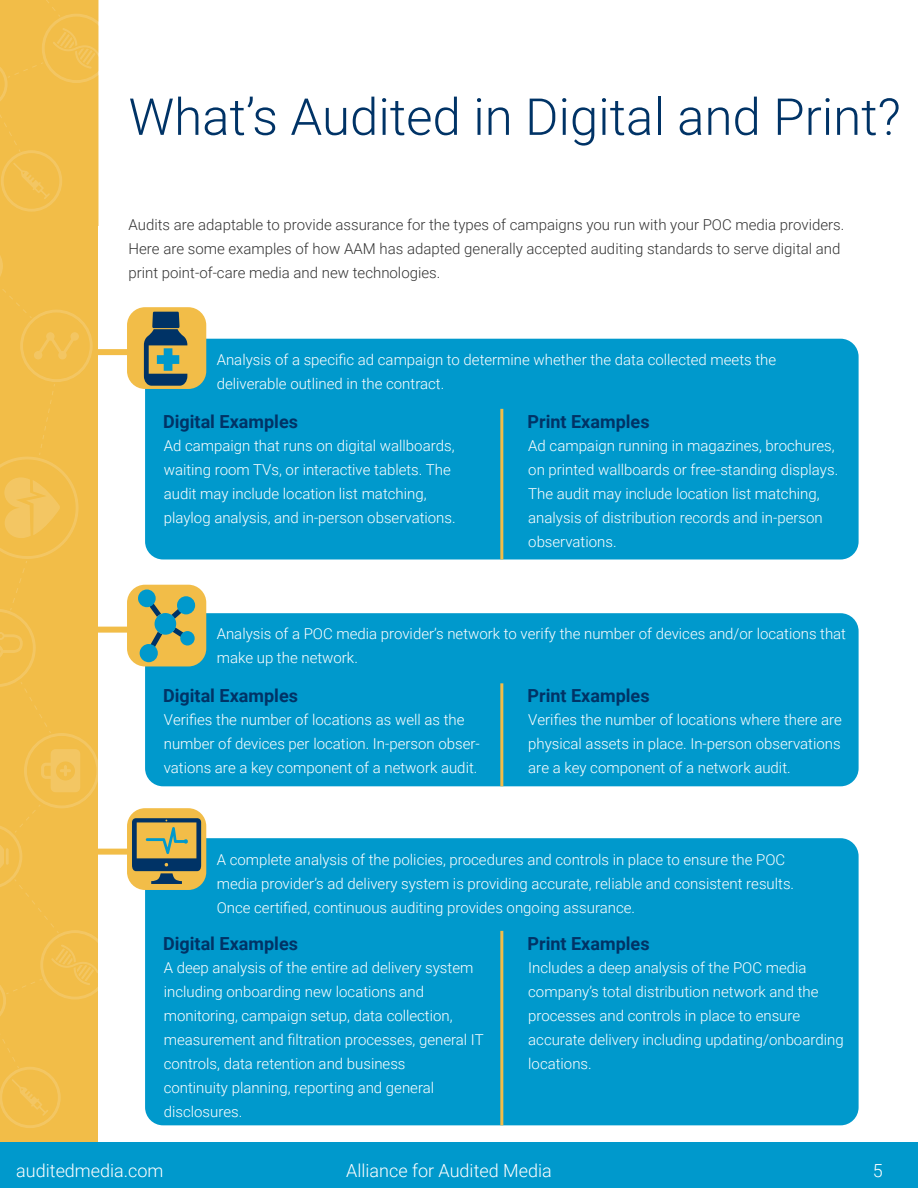
<style>
.page{position:relative;width:918px;height:1188px;background:#fff}
.page>*{position:absolute;margin:0;border:0;box-sizing:border-box;transform-origin:0 0}
.t1{font:300 51px "Roboto";color:#036}
.t2{font:700 18px "Roboto";color:#036}
.t3{font:300 18px "Roboto";color:#fff}
.t4{font:300 15px/24px "Roboto";color:#fff}
.t5{font:300 15px/24px "Roboto";color:#333}
</style>
<div class="page">
<div style="left:0;top:849px;width:180px;height:6px;background:#f2bd48"></div>
<div style="left:0;top:627px;width:180px;height:6px;background:#f2bd48"></div>
<div style="left:0;top:349px;width:180px;height:6px;background:#f2bd48"></div>
<div style="left:145px;top:339px;width:714px;height:220px;background:#09c;border-radius:18px"></div>
<div style="left:0;top:226px;width:97px;height:917px;background:#f2bd48"></div>
<svg style="left:0;top:256px;width:97px;height:872px"></svg>
<div style="left:0;top:0;width:98px;height:226px;background:#f2bd48"></div>
<svg style="left:0;top:0;width:98px;height:212px"></svg>
<div style="left:127px;top:307px;width:79px;height:82px;background:#f2bd48;border-radius:18px"></div>
<div style="left:145px;top:613px;width:714px;height:173px;background:#09c;border-radius:18px"></div>
<div style="left:127px;top:585px;width:79px;height:81px;background:#f2bd48;border-radius:18px"></div>
<div style="left:145px;top:838px;width:714px;height:287px;background:#09c;border-radius:18px"></div>
<div style="left:127px;top:808px;width:79px;height:82px;background:#f2bd48;border-radius:18px"></div>
<hr style="left:500px;top:409px;width:3px;height:151px;background:#f2bd48">
<hr style="left:500px;top:683px;width:3px;height:103px;background:#f2bd48">
<hr style="left:500px;top:931px;width:3px;height:194px;background:#f2bd48">
<div style="left:0;top:1143px;width:918px;height:45px;background:#09c"></div>
<svg style="left:144px;top:312px;width:43px;height:74px"></svg>
<svg style="left:138px;top:589px;width:57px;height:73px"></svg>
<svg style="left:132px;top:818px;width:69px;height:66px"></svg>
<h1 class="t1" style="left:129px;top:81px;width:774px">What’s Audited in Digital and Print?</h1>
<p class="t5" style="left:129px;top:212px;width:717px">Audits are adaptable to provide assurance for the types of campaigns you run with your POC media providers.<br>Here are some examples of how AAM has adapted generally accepted auditing standards to serve digital and print point-of-care media and new technologies.</p>
<p class="t4" style="left:217px;top:347px;width:561px">Analysis of a specific ad campaign to determine whether the data collected meets the deliverable outlined in the contract.</p>
<p class="t2" style="left:163px;top:409px;width:136px">Digital Examples</p>
<p class="t2" style="left:528px;top:409px;width:124px">Print Examples</p>
<p class="t4" style="left:164px;top:433px;width:293px">Ad campaign that runs on digital wallboards, waiting room TVs, or interactive tablets. The audit may include location list matching, playlog analysis, and in-person observations.</p>
<p class="t4" style="left:528px;top:433px;width:311px">Ad campaign running in magazines, brochures, on printed wallboards or free-standing displays.<br>The audit may include location list matching, analysis of distribution records and in-person observations.</p>
<p class="t4" style="left:217px;top:621px;width:631px">Analysis of a POC media provider’s network to verify the number of devices and/or locations that make up the network.</p>
<p class="t2" style="left:163px;top:683px;width:136px">Digital Examples</p>
<p class="t2" style="left:528px;top:683px;width:124px">Print Examples</p>
<p class="t4" style="left:164px;top:707px;width:318px">Verifies the number of locations as well as the number of devices per location. In-person obser&shy;vations are a key component of a network audit.</p>
<p class="t4" style="left:528px;top:707px;width:315px;text-align:justify">Verifies the number of locations where there are physical assets in place. In-person observations are a key component of a network audit.</p>
<p class="t4" style="left:217px;top:847px;width:579px">A complete analysis of the policies, procedures and controls in place to ensure the POC media provider’s ad delivery system is providing accurate, reliable and consistent results.<br>Once certified, continuous auditing provides ongoing assurance.</p>
<p class="t2" style="left:163px;top:931px;width:136px">Digital Examples</p>
<p class="t2" style="left:528px;top:931px;width:124px">Print Examples</p>
<p class="t4" style="left:164px;top:955px;width:322px">A deep analysis of the entire ad delivery system including onboarding new locations and monitoring, campaign setup, data collection, measurement and filtration processes, general IT controls, data retention and business<br>continuity planning, reporting and general disclosures.</p>
<p class="t4" style="left:528px;top:955px;width:317px">Includes a deep analysis of the POC media company’s total distribution network and the processes and controls in place to ensure accurate delivery including updating/onboarding locations.</p>
<p class="t3" style="left:16px;top:1157px;width:149px">auditedmedia.com</p>
<p class="t3" style="left:346px;top:1157px;width:207px">Alliance for Audited Media</p>
<p class="t3" style="left:873px;top:1157px;width:11px">5</p>
</div>
